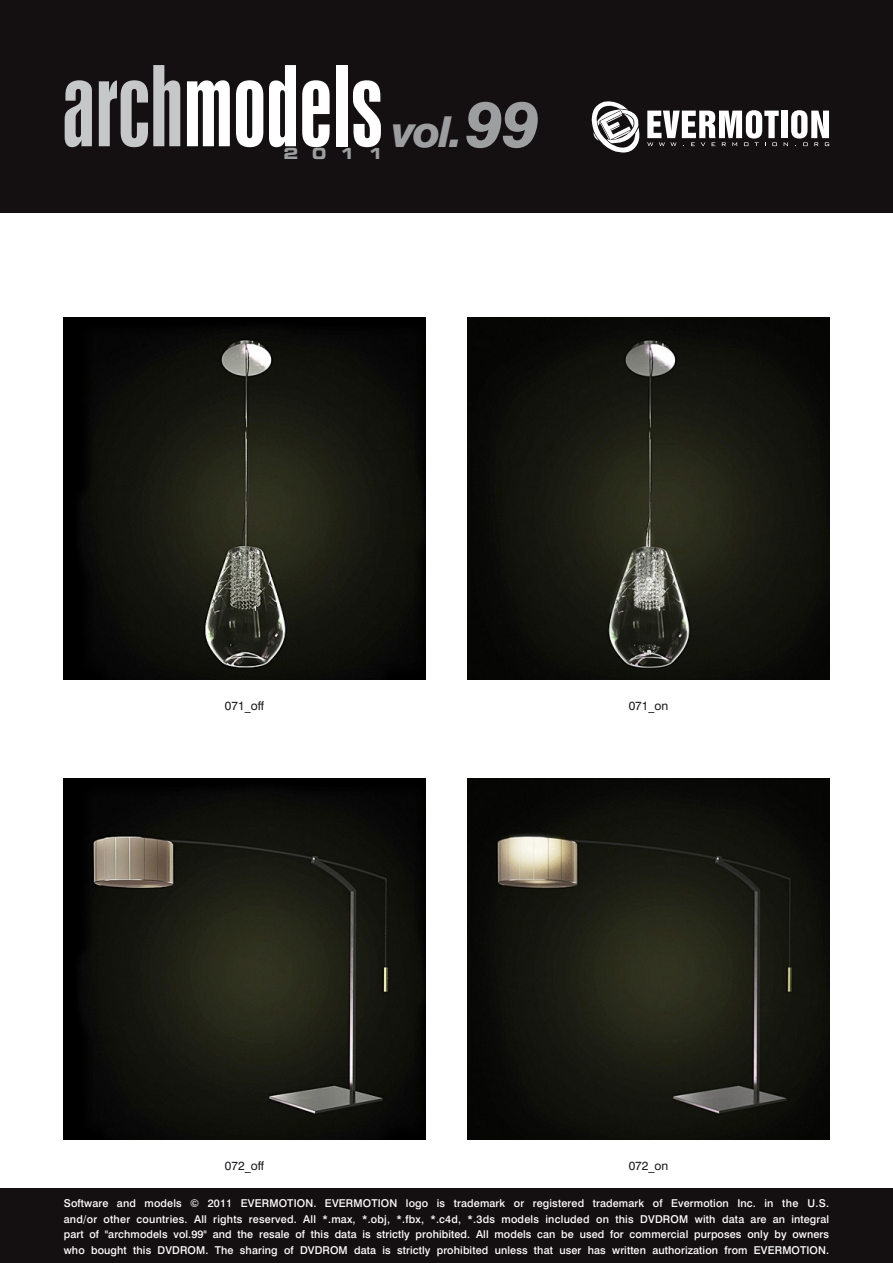
<style>
.page{position:relative;width:893px;height:1263px;background:#fff}
.page>*{position:absolute;margin:0;border:0;box-sizing:border-box;transform-origin:0 0}
.t1{font:103.8px "Swis 924 PL Regular A";color:#fff}
.t2{font:42.6px "Swis 721 Hv PL Italic A";color:#9d9ea0}
.t3{font:15.15px "Square 721 Ex PL Bold A";color:#9d9ea0}
.t4{font:12px "Swis 721 PL Roman A";color:#1a171c}
.t5{font:10.8px/15.5px "Swis 721 Md PL Regular A";letter-spacing:.01em;color:#fff;text-align:justify}
.s1{color:#c6c7c9}
.s2{font-size:63.9px}
</style>
<div class="page">
<div style="left:0;top:0;width:893px;height:213px;background:#140f11"></div>
<div style="left:0;top:1189px;width:893px;height:74px;background:#140f11"></div>
<svg style="left:647px;top:110px;width:182px;height:36px"></svg>
<svg style="left:591px;top:101px;width:49px;height:52px"></svg>
<img style="left:64px;top:318px;width:361px;height:361px">
<img style="left:468px;top:318px;width:361px;height:361px">
<img style="left:64px;top:778px;width:361px;height:362px">
<img style="left:468px;top:778px;width:361px;height:362px">
<h1 class="t1" style="left:62px;top:44px;width:323px"><span class="s1">arch</span>models</h1>
<h3 class="t3" style="left:283px;top:145px;width:102px">2011</h3>
<h2 class="t2" style="left:392px;top:106px;width:149px">vol.<span class="s2">99</span></h2>
<p class="t4" style="left:225px;top:698px;width:41px">071_off</p>
<p class="t4" style="left:629px;top:698px;width:41px">071_on</p>
<p class="t4" style="left:225px;top:1158px;width:41px">072_off</p>
<p class="t4" style="left:629px;top:1158px;width:41px">072_on</p>
<p class="t5" style="left:64px;top:1196px;width:767px">Software and models © 2011 EVERMOTION. EVERMOTION logo is trademark or registered trademark of Evermotion Inc. in the U.S. and/or other countries. All rights reserved. All *.max, *.obj, *.fbx, *.c4d, *.3ds models included on this DVDROM with data are an integral part of "archmodels vol.99" and the resale of this data is strictly prohibited. All models can be used for commercial purposes only by owners who bought this DVDROM. The sharing of DVDROM data is strictly prohibited unless that user has written authorization from EVERMOTION.</p>
</div>
